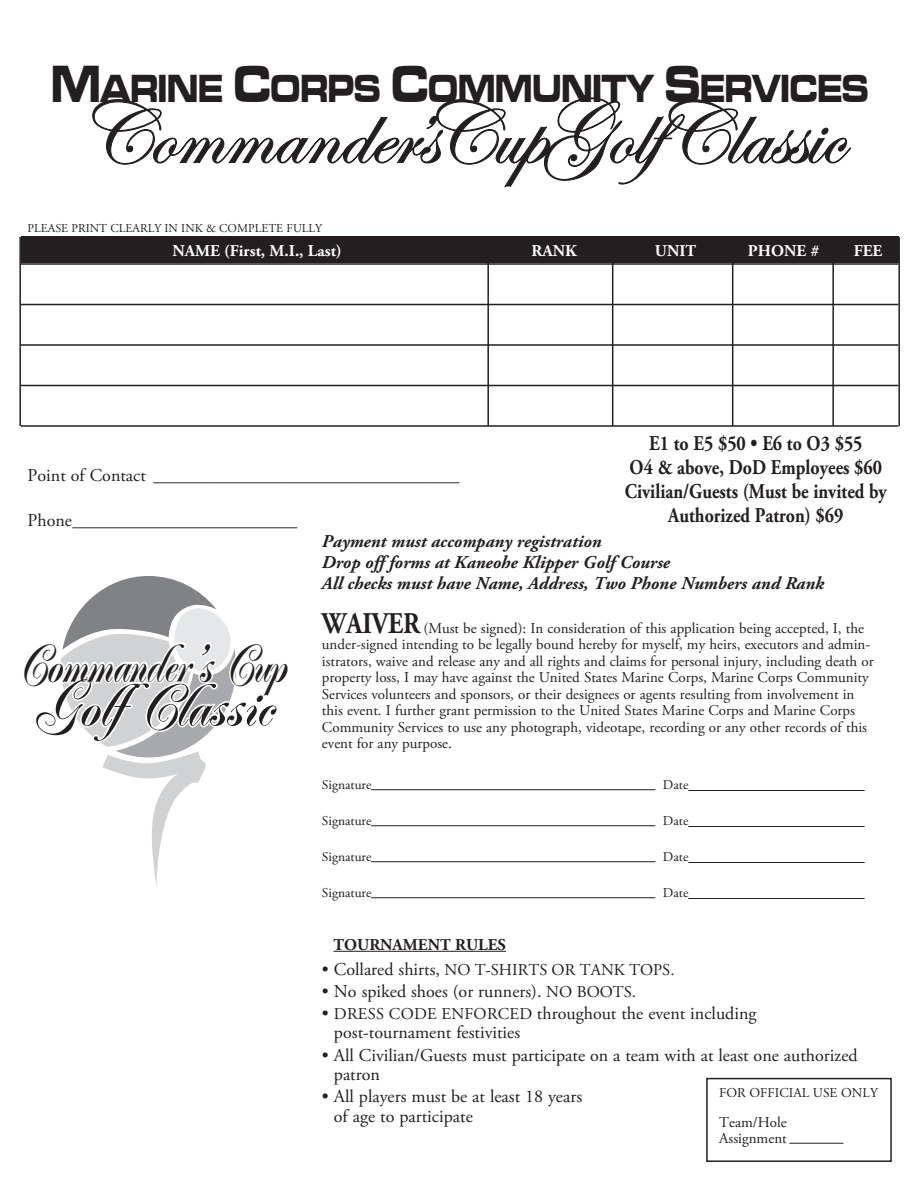
<style>
.page{position:relative;width:918px;height:1188px;background:#fff}
.page>*{position:absolute;margin:0;border:0;box-sizing:border-box;transform-origin:0 0}
.t1{font:90px "Edwardian Script ITC";color:#231f20}
.t2{font:58.2px "Poppl Residenz";color:#231f20}
.t3{font:52.5px "Poppl Residenz";color:#231f20;scale:.85 1}
.t4{font:40.5px "Microgramma D Bold Exte";color:#231f20;scale:.75 1}
.t5{font:700 21px/24px "Adobe Garamond Pro";color:#231f20;text-align:center;scale:.85 1}
.t6{font:18px/19.5px "Adobe Garamond Pro";color:#231f20}
.t7{font:italic 700 18px/21px "Adobe Garamond Pro";color:#231f20}
.t8{font:700 16.5px "Adobe Garamond Pro";color:#fff}
.t9{font:16.5px "Adobe Garamond Pro";color:#231f20}
.t10{font:700 16.5px "Adobe Garamond Pro";color:#231f20}
.t11{font:15px/16.5px "Adobe Garamond Pro";color:#231f20}
.t12{font:13.5px "Adobe Garamond Pro";color:#231f20}
.t13{font:12px "Adobe Garamond Pro";color:#231f20}
.s1{font-size:54px}
.s2{font-weight:700;font-size:30px}
.s3{font-size:18px}
.s4{font-size:16.5px}
</style>
<div class="page">
<svg style="left:61px;top:576px;width:175px;height:310px"></svg>
<div style="left:21px;top:236px;width:877px;height:27px;background:#231f20"></div>
<hr style="left:333px;top:951px;width:173px;height:1px;background:#231f20">
<svg style="left:92px;top:97px;width:759px;height:91px"></svg>
<hr style="left:19px;top:237px;width:2px;height:189px;background:#231f20">
<hr style="left:487px;top:237px;width:2px;height:189px;background:#231f20">
<hr style="left:612px;top:237px;width:1px;height:189px;background:#231f20">
<hr style="left:732px;top:237px;width:1px;height:189px;background:#231f20">
<hr style="left:832px;top:237px;width:2px;height:189px;background:#231f20">
<hr style="left:898px;top:237px;width:2px;height:189px;background:#231f20">
<hr style="left:21px;top:263px;width:877px;height:2px;background:#231f20">
<hr style="left:21px;top:304px;width:877px;height:1px;background:#231f20">
<hr style="left:21px;top:344px;width:877px;height:2px;background:#231f20">
<hr style="left:21px;top:385px;width:877px;height:1px;background:#231f20">
<hr style="left:21px;top:425px;width:877px;height:2px;background:#231f20">
<hr style="left:371px;top:789px;width:284px;height:1px;background:#231f20">
<hr style="left:688px;top:790px;width:177px;height:1px;background:#231f20">
<hr style="left:371px;top:825px;width:284px;height:1px;background:#231f20">
<hr style="left:688px;top:826px;width:177px;height:1px;background:#231f20">
<hr style="left:371px;top:861px;width:284px;height:1px;background:#231f20">
<hr style="left:688px;top:862px;width:177px;height:1px;background:#231f20">
<hr style="left:371px;top:897px;width:284px;height:1px;background:#231f20">
<hr style="left:688px;top:898px;width:177px;height:1px;background:#231f20">
<div style="left:706px;top:1078px;width:186px;height:84px;border:2px solid #231f20"></div>
<hr style="left:789px;top:1143px;width:54px;height:1px;background:#231f20">
<h3 class="t4" style="left:51px;top:61px;width:1091px"><span class="s1">M</span>ARINE <span class="s1">C</span>ORPS <span class="s1">C</span>OMMUNITY <span class="s1">S</span>ERVICES</h3>
<h1 class="t1" style="left:77px;top:85px;width:767px">Commander’sCupGolfClassic</h1>
<p class="t13" style="left:28px;top:221px;width:296px">PLEASE PRINT CLEARLY IN INK &amp; COMPLETE FULLY</p>
<p class="t8" style="left:173px;top:241px;width:171px">NAME (First, M.I., Last)</p>
<p class="t8" style="left:531px;top:241px;width:47px">RANK</p>
<p class="t8" style="left:655px;top:241px;width:43px">UNIT</p>
<p class="t8" style="left:748px;top:241px;width:73px">PHONE #</p>
<p class="t8" style="left:854px;top:241px;width:30px">FEE</p>
<h3 class="t5" style="left:625px;top:432px;width:310px">E1 to E5 $50 • E6 to O3 $55<br>O4 &amp; above, DoD Employees $60<br>Civilian/Guests (Must be invited by<br>Authorized Patron) $69</h3>
<p class="t6" style="left:28px;top:466px;width:434px">Point of Contact __________________________________</p>
<p class="t6" style="left:28px;top:511px;width:271px">Phone_________________________</p>
<p class="t7" style="left:322px;top:531px;width:504px">Payment must accompany registration<br>Drop off forms at Kaneohe Klipper Golf Course<br>All checks must have Name, Address, Two Phone Numbers and Rank</p>
<p class="t11" style="left:322px;top:620px;width:553px"><span class="s2">WAIVER</span> (Must be signed): In consideration of this application being accepted, I, the under-signed intending to be legally bound hereby for myself, my heirs, executors and admin&shy;istrators, waive and release any and all rights and claims for personal injury, including death or property loss, I may have against the United States Marine Corps, Marine Corps Community Services volunteers and sponsors, or their designees or agents resulting from involvement in this event. I further grant permission to the United States Marine Corps and Marine Corps Community Services to use any photograph, videotape, recording or any other records of this event for any purpose.</p>
<p class="t12" style="left:322px;top:777px;width:51px">Signature</p>
<p class="t12" style="left:663px;top:777px;width:27px">Date</p>
<p class="t12" style="left:322px;top:813px;width:51px">Signature</p>
<p class="t12" style="left:663px;top:813px;width:27px">Date</p>
<p class="t12" style="left:322px;top:849px;width:51px">Signature</p>
<p class="t12" style="left:663px;top:849px;width:27px">Date</p>
<p class="t12" style="left:322px;top:885px;width:51px">Signature</p>
<p class="t12" style="left:663px;top:885px;width:27px">Date</p>
<p class="t10" style="left:333px;top:935px;width:174px">TOURNAMENT RULES</p>
<p class="t9" style="left:322px;top:959px;width:354px"><span class="s3">• Collared shirts,</span> NO T-SHIRTS OR TANK TOPS.</p>
<p class="t6" style="left:322px;top:982px;width:316px">• No spiked shoes (or runners). <span class="s4">NO BOOTS.</span></p>
<p class="t6" style="left:334px;top:1004px;width:424px;text-indent:-12px">• <span class="s4">DRESS CODE ENFORCED</span> throughout the event including post-tournament festivities</p>
<p class="t6" style="left:334px;top:1046px;width:525px;text-indent:-12px">• All Civilian/Guests must participate on a team with at least one authorized patron</p>
<p class="t6" style="left:334px;top:1088px;width:250px;text-indent:-12px">• All players must be at least 18 years of age to participate</p>
<h3 class="t3" style="left:15px;top:635px;width:318px">Commander’s Cup</h3>
<h2 class="t2" style="left:29px;top:674px;width:242px">GolfClassic</h2>
<p class="t12" style="left:719px;top:1084px;width:160px">FOR OFFICIAL USE ONLY</p>
<p class="t11" style="left:719px;top:1114px;width:69px">Team/Hole<br>Assignment</p>
</div>
